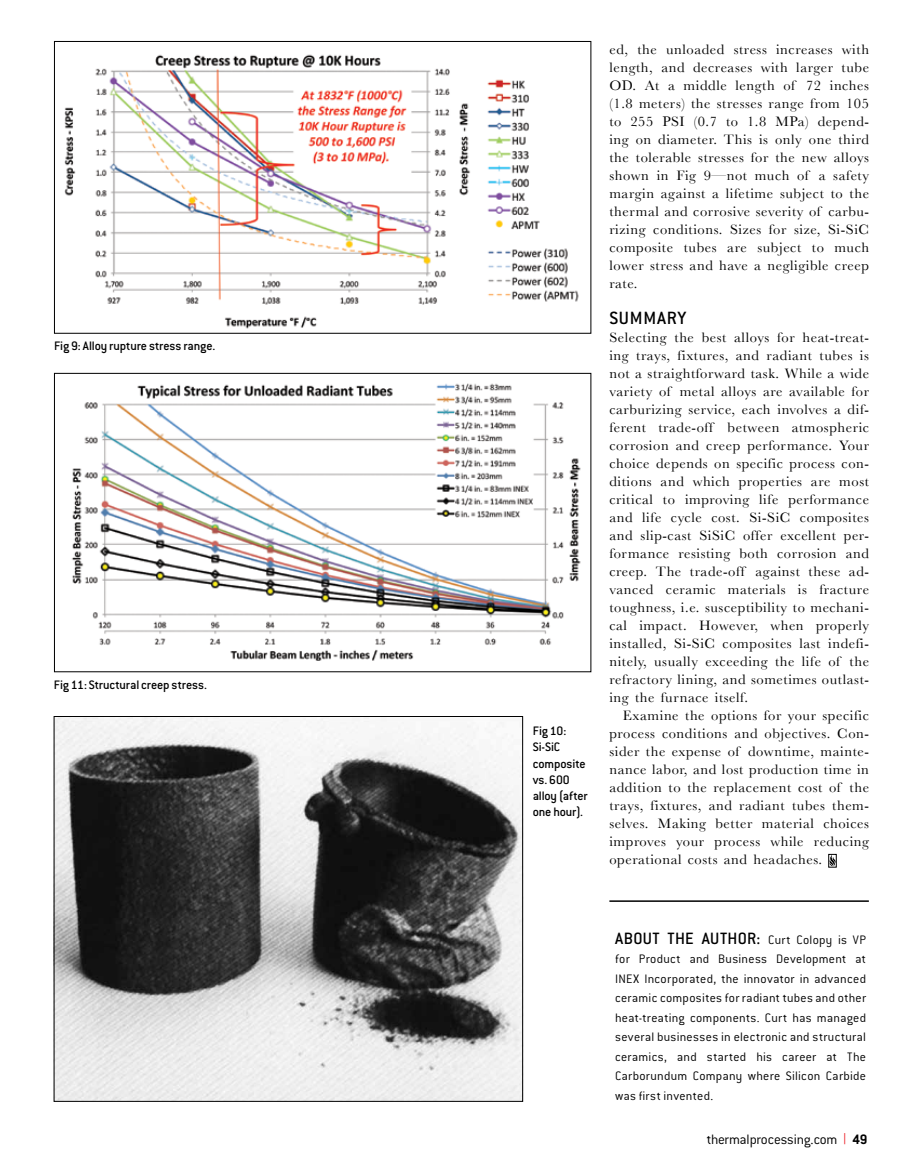
<style>
.page{position:relative;width:905px;height:1175px;background:#fff}
.page>*{position:absolute;margin:0;border:0;box-sizing:border-box;transform-origin:0 0}
.t1{font:500 19.5px "Conduit ITC";color:#000}
.t2{font:500 18px "Conduit ITC";color:#000}
.t3{font:300 15px "Conduit ITC";letter-spacing:-.01em;color:#000}
.t4{font:14.25px/18px "Baskerville";letter-spacing:.04em;color:#000;text-align:justify}
.t5{font:300 13.5px/19.5px "Conduit ITC";letter-spacing:.02em;color:#000;text-align:justify}
.t6{font:500 13.5px/16.2px "Conduit ITC";letter-spacing:-.005em;color:#000}
.s1{font-weight:500;font-size:18px}
.s2{font-family:"Helvetica Neue";color:#ed1d24}
.s3{font-weight:700}
</style>
<div class="page">
<svg style="left:830px;top:856px;width:4px;height:9px"></svg>
<div style="left:828px;top:854px;width:8px;height:13px;border:1px solid #000"></div>
<hr style="left:609px;top:900px;width:259px;height:2px;background:#000">
<img style="left:64px;top:54px;width:515px;height:275px">
<div style="left:54px;top:41px;width:537px;height:293px;border:1px solid #000"></div>
<img style="left:56px;top:718px;width:465px;height:381px">
<img style="left:71px;top:383px;width:510px;height:278px">
<div style="left:54px;top:373px;width:537px;height:299px;border:1px solid #000"></div>
<p class="t6" style="left:54px;top:337px;width:163px">Fig 9: Alloy rupture stress range.</p>
<p class="t6" style="left:54px;top:676px;width:155px">Fig 11: Structural creep stress.</p>
<p class="t6" style="left:532px;top:722px;width:56px">Fig 10:<br>Si-SiC composite vs. 600 alloy (after one hour).</p>
<p class="t4" style="left:609px;top:40px;width:261px">ed, the unloaded stress increases with length, and decreases with larger tube OD. At a middle length of 72 inches (1.8 meters) the stresses range from 105 to 255 PSI (0.7 to 1.8 MPa) depend&shy;ing on diameter. This is only one third the tolerable stresses for the new alloys shown in Fig 9—not much of a safety margin against a lifetime subject to the thermal and corrosive severity of carbu&shy;rizing conditions. Sizes for size, Si-SiC composite tubes are subject to much lower stress and have a negligible creep rate.</p>
<h1 class="t1" style="left:609px;top:307px;width:22px">Summar</h1>
<h1 class="t1" style="left:677px;top:307px;width:10px">y</h1>
<p class="t4" style="left:609px;top:328px;width:261px">Selecting the best alloys for heat-treat&shy;ing trays, fixtures, and radiant tubes is not a straightforward task. While a wide variety of metal alloys are available for carburizing service, each involves a dif&shy;ferent trade-off between atmospheric corrosion and creep performance. Your choice depends on specific process con&shy;ditions and which properties are most critical to improving life performance and life cycle cost. Si-SiC composites and slip-cast SiSiC offer excellent per&shy;formance resisting both corrosion and creep. The trade-off against these ad&shy;vanced ceramic materials is fracture toughness, i.e. susceptibility to mechani&shy;cal impact. However, when properly installed, Si-SiC composites last indefi&shy;nitely, usually exceeding the life of the refractory lining, and sometimes outlast&shy;ing the furnace itself.</p>
<p class="t4" style="left:609px;top:706px;width:261px;text-indent:14px">Examine the options for your specific process conditions and objectives. Con&shy;sider the expense of downtime, mainte&shy;nance labor, and lost production time in addition to the replacement cost of the trays, fixtures, and radiant tubes them&shy;selves. Making better material choices improves your process while reducing operational costs and headaches.</p>
<p class="t2" style="left:615px;top:928px;width:62px">About the</p>
<p class="t2" style="left:701px;top:928px;width:10px">auth</p>
<p class="t5" style="left:615px;top:930px;width:252px;text-indent:123px"><span class="s1">or:</span> Curt Colopy is VP for Product and Business Development at INEX</p>
<p class="t5" style="left:615px;top:969px;width:252px;text-indent:29px">Incorporated, the innovator in advanced ceramic composites for radiant tubes and other heat-treating components. Curt has managed several businesses in electronic and structural ceramics, and started his career at The Carborundum Company where Silicon Carbide was first invented.</p>
<p class="t3" style="left:706px;top:1131px;width:162px">thermalprocessing.com <span class="s2">|</span> <span class="s3">49</span></p>
</div>
